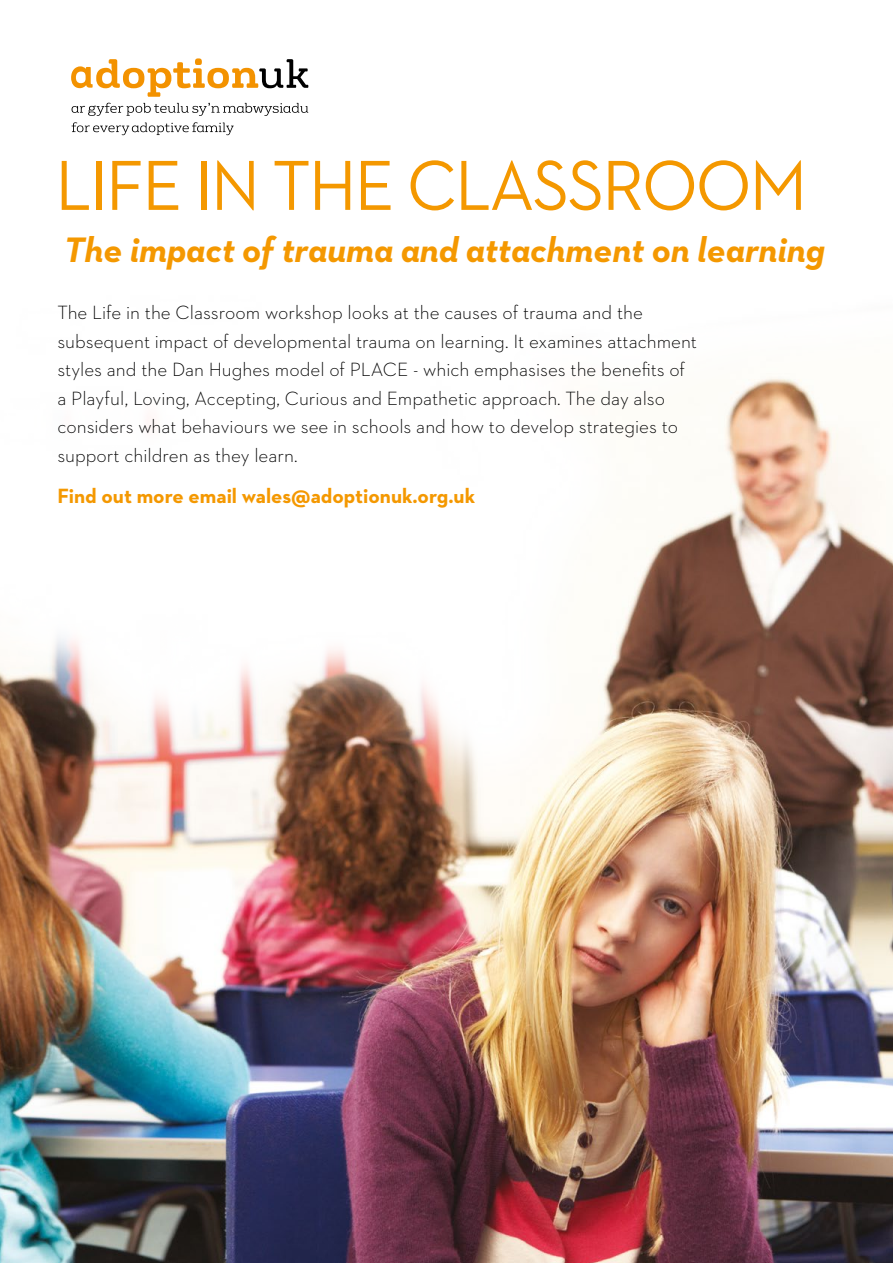
<style>
.page{position:relative;width:893px;height:1263px;background:#fff}
.page>*{position:absolute;margin:0;border:0;box-sizing:border-box;transform-origin:0 0}
.t1{font:72px "Neutraface 2 Text";letter-spacing:-.03em;color:#f49800;scale:.96 1}
.t2{font:italic 700 36px "Neutraface 2 Text";color:#f49800}
.t3{font:700 21px "Neutraface 2 Text";color:#f49800}
.t4{font:300 19.5px/28.5px "Neutraface 2 Text";color:#000}
</style>
<div class="page">
<img style="left:0;top:377px;width:893px;height:886px">
<svg style="left:71px;top:58px;width:237px;height:39px"></svg>
<svg style="left:72px;top:103px;width:236px;height:13px"></svg>
<svg style="left:72px;top:122px;width:162px;height:13px"></svg>
<h1 class="t1" style="left:55px;top:141px;width:785px">LIFE IN THE CLASSROOM</h1>
<h2 class="t2" style="left:64px;top:227px;width:763px">The impact of trauma and attachment on learning</h2>
<p class="t4" style="left:57px;top:298px;width:641px">The Life in the Classroom workshop looks at the causes of trauma and the subsequent impact of developmental trauma on learning. It examines attachment styles and the Dan Hughes model of PLACE - which emphasises the benefits of a Playful, Loving, Accepting, Curious and Empathetic approach. The day also considers what behaviours we see in schools and how to develop strategies to support children as they learn.</p>
<p class="t3" style="left:57px;top:482px;width:419px">Find out more email wales@adoptionuk.org.uk</p>
</div>
